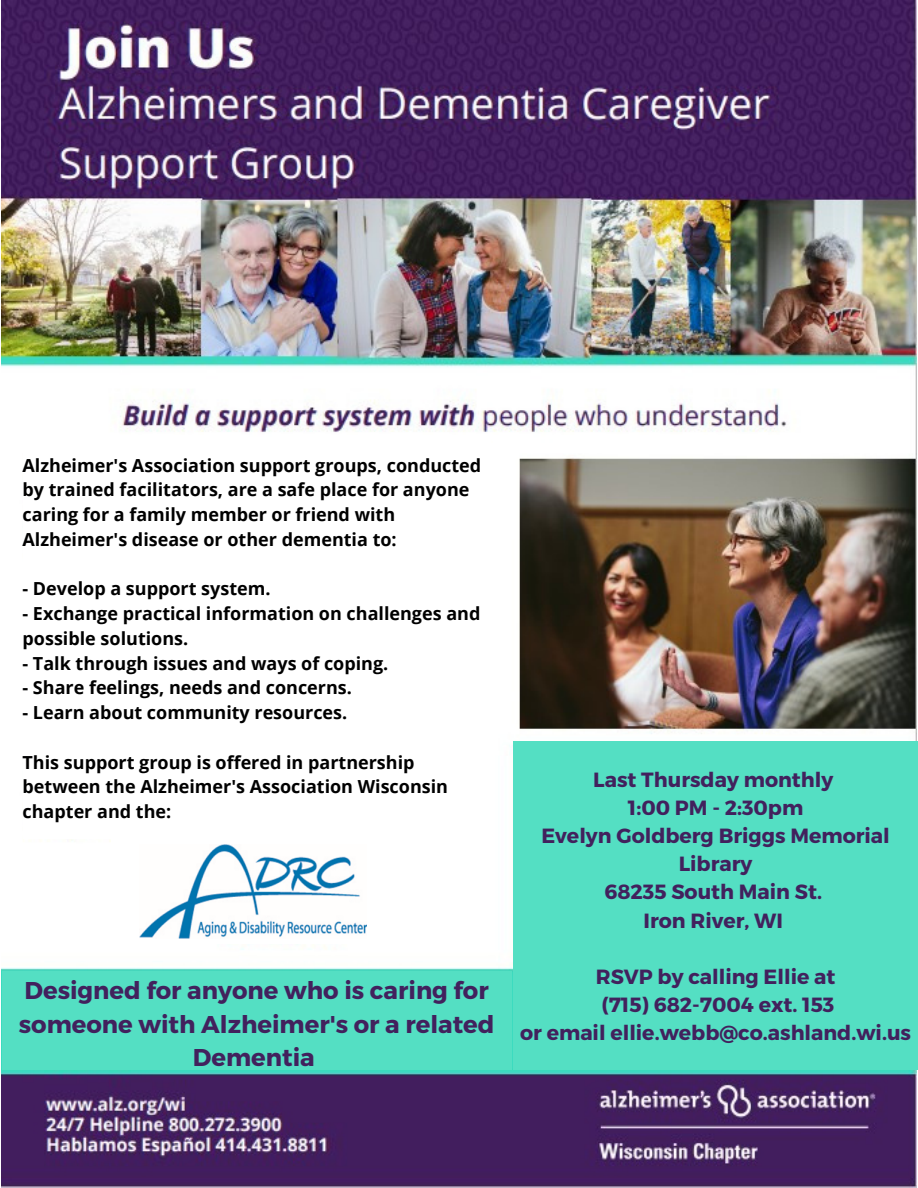
<style>
.page{position:relative;width:918px;height:1188px;background:#fff}
.page>*{position:absolute;margin:0;border:0;box-sizing:border-box;transform-origin:0 0}
.t1{font:700 24.3px/33.8px "Montserrat";color:#42215d;text-align:center}
.t2{font:700 20.55px/28.2px "Montserrat";color:#42215d;text-align:center}
.t3{font:700 18px/24.8px "Open Sans";color:#000}
</style>
<div class="page">
<img style="left:2px;top:0;width:914px;height:1188px">
<div style="left:111px;top:838px;width:284px;height:106px;background:#fff"></div>
<div style="left:513px;top:742px;width:405px;height:328px;background:#54dfc3"></div>
<div style="left:2px;top:971px;width:509px;height:99px;background:#54dfc3"></div>
<img style="left:140px;top:845px;width:227px;height:93px">
<div style="left:23px;top:438px;width:468px;height:400px;background:#fff"></div>
<p class="t3" style="left:23px;top:452px;width:460px">Alzheimer's Association support groups, conducted by trained facilitators, are a safe place for anyone caring for a family member or friend with Alzheimer's disease or other dementia to:</p>
<p class="t3" style="left:23px;top:576px;width:250px">- Develop a support system.</p>
<p class="t3" style="left:23px;top:601px;width:459px">- Exchange practical information on challenges and possible solutions.</p>
<p class="t3" style="left:23px;top:650px;width:367px">- Talk through issues and ways of coping.</p>
<p class="t3" style="left:23px;top:675px;width:331px">- Share feelings, needs and concerns.</p>
<p class="t3" style="left:23px;top:700px;width:326px">- Learn about community resources.</p>
<p class="t3" style="left:23px;top:749px;width:427px">This support group is offered in partnership between the Alzheimer's Association Wisconsin chapter and the:</p>
<p class="t1" style="left:19px;top:972px;width:477px">Designed for anyone who is caring for someone with Alzheimer's or a related<br>Dementia</p>
<p class="t2" style="left:593px;top:764px;width:242px">Last Thursday monthly</p>
<p class="t2" style="left:628px;top:793px;width:177px">1:00 PM - 2:30pm</p>
<p class="t2" style="left:541px;top:821px;width:350px">Evelyn Goldberg Briggs Memorial<br>Library</p>
<p class="t2" style="left:604px;top:877px;width:219px">68235 South Main St.</p>
<p class="t2" style="left:644px;top:905px;width:141px">Iron River, WI</p>
<p class="t2" style="left:596px;top:961px;width:241px">RSVP by calling Ellie at</p>
<p class="t2" style="left:602px;top:989px;width:234px">(715) 682-7004 ext. 153</p>
<p class="t2" style="left:520px;top:1018px;width:393px">or email ellie.webb@co.ashland.wi.us</p>
</div>
